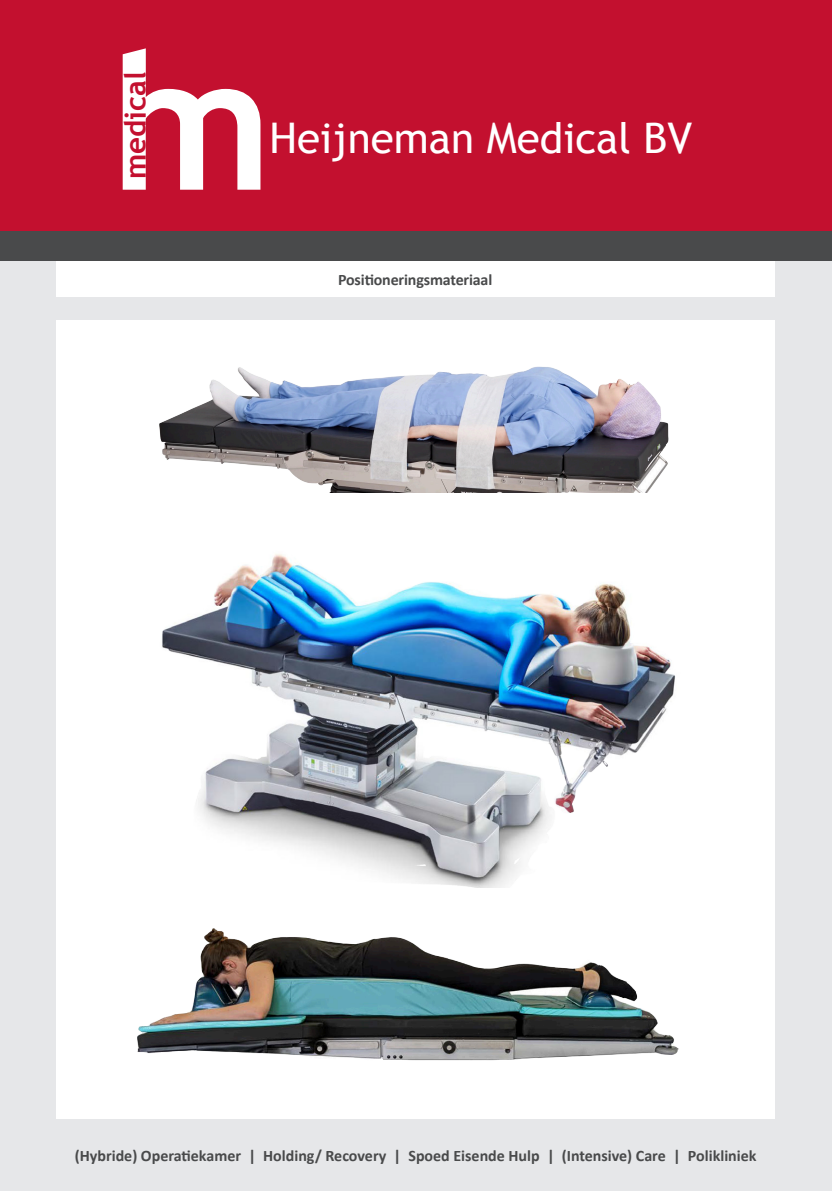
<style>
.page{position:relative;width:832px;height:1191px;background:#fff}
.page>*{position:absolute;margin:0;border:0;box-sizing:border-box;transform-origin:0 0}
.t1{font:42.2px "Trebuchet MS";color:#fff}
.t2{font:700 29.4px "Trebuchet MS";color:#c3102f}
.t3{font:700 16px "Calibri";color:#494a4b}
</style>
<div class="page">
<div style="left:0;top:231px;width:831px;height:960px;background:#e6e7e9"></div>
<div style="left:0;top:0;width:831px;height:231px;background:#c3102f"></div>
<svg style="left:123px;top:48px;width:137px;height:142px"></svg>
<div style="left:56px;top:320px;width:718px;height:798px;background:#fff"></div>
<div style="left:56px;top:261px;width:718px;height:36px;background:#fff"></div>
<div style="left:0;top:231px;width:831px;height:30px;background:#494a4b"></div>
<img style="left:159px;top:366px;width:510px;height:114px">
<img style="left:137px;top:928px;width:542px;height:133px">
<img style="left:162px;top:480px;width:514px;height:408px">
<p class="t2" style="left:117px;top:179px;width:109px;rotate:-90deg">medical</p>
<p class="t1" style="left:269px;top:113px;width:424px">Heijneman Medical BV</p>
<p class="t3" style="left:338px;top:269px;width:156px">Positioneringsmateriaal</p>
<p class="t3" style="left:75px;top:1145px;width:683px">(Hybride) Operatiekamer | Holding/ Recovery | Spoed Eisende Hulp | (Intensive) Care | Polikliniek</p>
</div>
